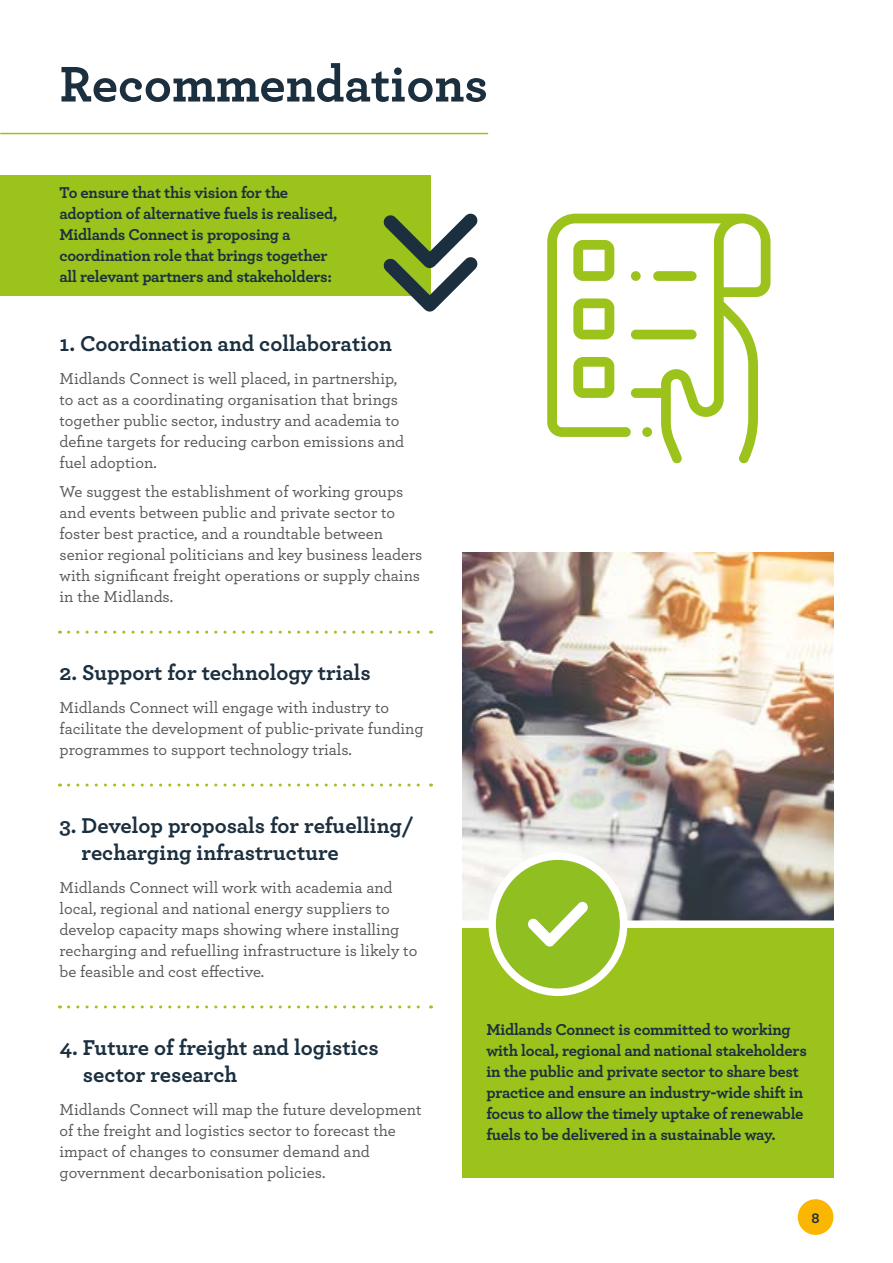
<style>
.page{position:relative;width:893px;height:1263px;background:#fff}
.page>*{position:absolute;margin:0;border:0;box-sizing:border-box;transform-origin:0 0}
.Page_Header{font:700 52.5px "Archer";color:#1b2f3f}
.Sub_Header_Blue{font:700 22.5px/27px "Archer";color:#1b2f3f}
.Body_Copy_Grey{font:500 16.5px/21px "Archer";color:#575756}
.Highlighted_Copy_Blu{font:700 16.5px/21px "Archer";letter-spacing:-.015em;color:#1b2f3f}
.t1{font:700 15px "Archer";color:#1b2f3f}
</style>
<div class="page">
<div style="left:798px;top:1199px;width:35px;height:36px;background:#fab600;border-radius:50%"></div>
<div style="left:0;top:175px;width:431px;height:121px;background:#9bc31c"></div>
<div style="left:462px;top:924px;width:371px;height:254px;background:#9bc31c"></div>
<hr style="left:1px;top:133px;width:487px;height:1px;background:#9bc31c">
<svg style="left:383px;top:213px;width:95px;height:99px"></svg>
<svg style="left:69px;top:631px;width:363px;height:3px"></svg>
<svg style="left:69px;top:783px;width:363px;height:3px"></svg>
<svg style="left:69px;top:1005px;width:363px;height:3px"></svg>
<img style="left:462px;top:553px;width:371px;height:367px">
<div style="left:461px;top:920px;width:374px;height:8px;background:#fff"></div>
<div style="left:493px;top:857px;width:130px;height:134px;background:#90bf21;border-radius:50%"></div>
<div style="left:488px;top:852px;width:139px;height:144px;border:8px solid #fff;border-radius:50%"></div>
<svg style="left:528px;top:901px;width:60px;height:46px"></svg>
<svg style="left:547px;top:214px;width:223px;height:250px"></svg>
<svg style="left:642px;top:427px;width:10px;height:10px"></svg>
<svg style="left:573px;top:240px;width:41px;height:41px"></svg>
<svg style="left:573px;top:298px;width:41px;height:41px"></svg>
<svg style="left:573px;top:357px;width:41px;height:41px"></svg>
<div style="left:653px;top:271px;width:44px;height:10px;background:#9bc31c;border-radius:5px"></div>
<svg style="left:631px;top:271px;width:10px;height:10px"></svg>
<div style="left:631px;top:330px;width:66px;height:9px;background:#9bc31c;border-radius:5px"></div>
<h1 class="Page_Header" style="left:60px;top:43px;width:430px">Recommendations</h1>
<p class="Highlighted_Copy_Blu" style="left:60px;top:181px;width:279px">To ensure that this vision for the adoption of alternative fuels is realised, Midlands Connect is proposing a coordination role that brings together all relevant partners and stakeholders:</p>
<h2 class="Sub_Header_Blue" style="left:60px;top:328px;width:334px">1. Coordination and collaboration</h2>
<p class="Body_Copy_Grey" style="left:60px;top:367px;width:346px">Midlands Connect is well placed, in partnership, to act as a coordinating organisation that brings together public sector, industry and academia to define targets for reducing carbon emissions and fuel adoption.</p>
<p class="Body_Copy_Grey" style="left:60px;top:480px;width:364px">We suggest the establishment of working groups and events between public and private sector to foster best practice, and a roundtable between senior regional politicians and key business leaders with significant freight operations or supply chains in the Midlands.</p>
<h2 class="Sub_Header_Blue" style="left:60px;top:658px;width:313px">2. Support for technology trials</h2>
<p class="Body_Copy_Grey" style="left:60px;top:696px;width:366px">Midlands Connect will engage with industry to facilitate the development of public-private funding programmes to support technology trials.</p>
<h2 class="Sub_Header_Blue" style="left:82px;top:810px;width:333px;text-indent:-22px">3. Develop proposals for refuelling/ recharging infrastructure</h2>
<p class="Body_Copy_Grey" style="left:60px;top:876px;width:359px">Midlands Connect will work with academia and local, regional and national energy suppliers to develop capacity maps showing where installing recharging and refuelling infrastructure is likely to be feasible and cost effective.</p>
<h2 class="Sub_Header_Blue" style="left:83px;top:1032px;width:297px;text-indent:-23px">4. Future of freight and logistics sector research</h2>
<p class="Body_Copy_Grey" style="left:60px;top:1098px;width:363px">Midlands Connect will map the future development of the freight and logistics sector to forecast the impact of changes to consumer demand and government decarbonisation policies.</p>
<p class="Highlighted_Copy_Blu" style="left:486px;top:1018px;width:322px">Midlands Connect is committed to working with local, regional and national stakeholders in the public and private sector to share best practice and ensure an industry-wide shift in focus to allow the timely uptake of renewable fuels to be delivered in a sustainable way.</p>
<p class="t1" style="left:811px;top:1206px;width:10px">8</p>
</div>
